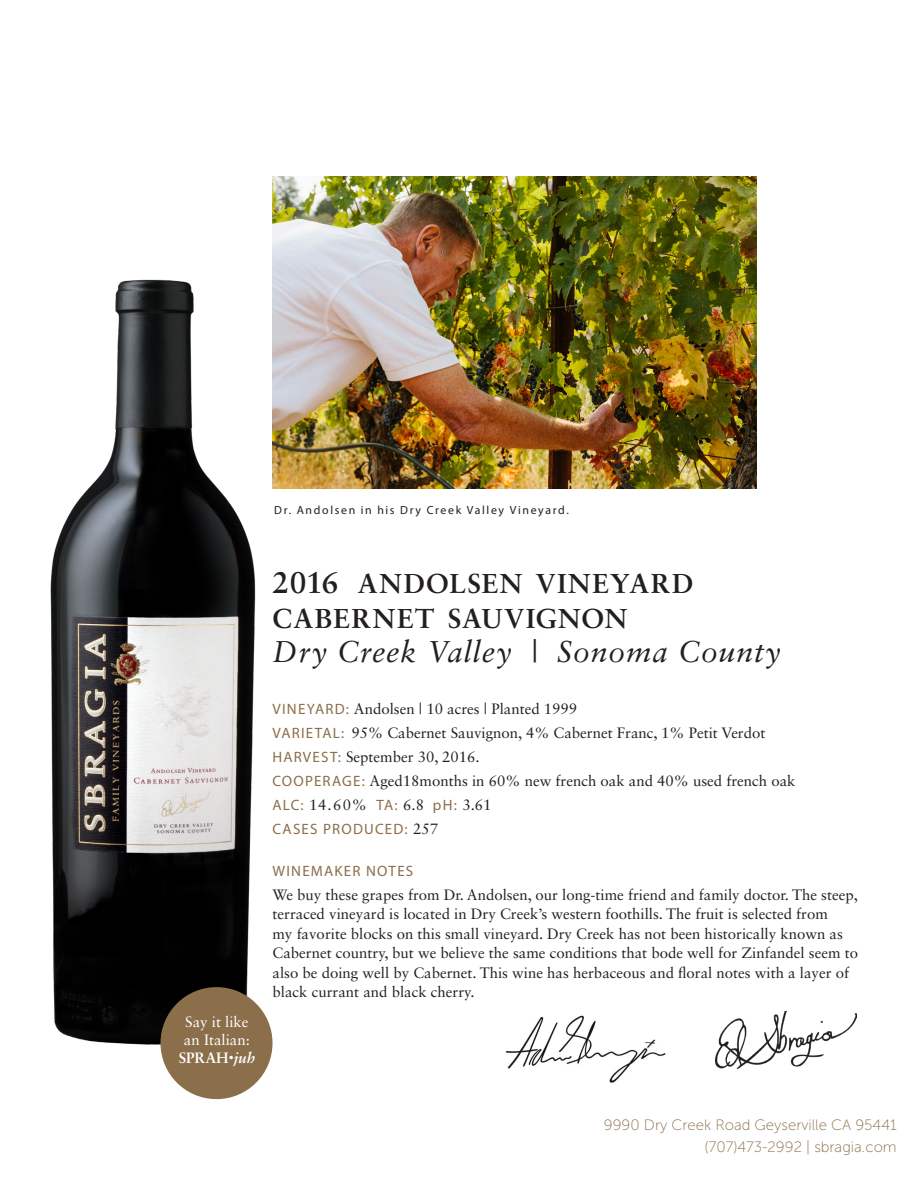
<style>
.page{position:relative;width:918px;height:1188px;background:#fff}
.page>*{position:absolute;margin:0;border:0;box-sizing:border-box;transform-origin:0 0}
.t1{font:italic 30px "Sabon LT Std";letter-spacing:.035em;color:#231f20}
.t2{font:700 27.3px "Sabon LT Std";letter-spacing:.045em;color:#231f20}
.t3{font:15px/19.5px "Sabon LT Std";color:#231f20}
.t4{font:15px "Museo Sans 100";color:#8b6e4a}
.t5{font:15px "Myriad Pro";letter-spacing:.08em;color:#8b6e4a}
.t6{font:15px/18px "Sabon LT Std";color:#fff}
.t7{font:700 15px "Sabon LT Std";color:#fff}
.t8{font:11.85px "Myriad Pro";letter-spacing:.135em;color:#231f20}
.s1{font-size:10.05px}
.s2{font-style:italic}
.s3{font-size:30px}
.s4{font-family:"Myriad Pro";color:#8b6e4a}
.s5{font-family:"Sabon LT Std";color:#231f20}
</style>
<div class="page">
<img style="left:50px;top:238px;width:223px;height:862px">
<img style="left:273px;top:176px;width:484px;height:313px">
<img style="left:716px;top:1011px;width:140px;height:57px">
<div style="left:161px;top:987px;width:112px;height:112px;background:#8b6e4a;border-radius:50%"></div>
<img style="left:505px;top:1015px;width:161px;height:68px">
<p class="t8" style="left:274px;top:503px;width:296px">Dr. Andolsen in his Dry Creek Valley Vineyard.</p>
<p class="t6" style="left:184px;top:1012px;width:67px">Say it like an Italian:</p>
<p class="t7" style="left:179px;top:1048px;width:78px">SPRAH<span class="s1">•</span><span class="s2">juh</span></p>
<p class="t2" style="left:273px;top:567px;width:422px"><span class="s3">2016</span> ANDOLSEN VINEYARD</p>
<p class="t2" style="left:273px;top:602px;width:356px">CABERNET SAUVIGNON</p>
<p class="t1" style="left:273px;top:635px;width:510px">Dry Creek Valley | Sonoma County</p>
<p class="t3" style="left:273px;top:699px;width:306px"><span class="s4">VINEYARD:</span> Andolsen | 10 acres | Planted 1999</p>
<p class="t3" style="left:273px;top:723px;width:494px"><span class="s4">VARIETAL:</span> 95% Cabernet Sauvignon, 4% Cabernet Franc, 1% Petit Verdot</p>
<p class="t3" style="left:273px;top:747px;width:209px"><span class="s4">HARVEST:</span> September 30, 2016.</p>
<p class="t3" style="left:273px;top:771px;width:525px"><span class="s4">COOPERAGE:</span> Aged18months in 60% new french oak and 40% used french oak</p>
<p class="t3" style="left:273px;top:795px;width:221px"><span class="s4">ALC:</span> 14.60% <span class="s4">TA:</span> 6.8 <span class="s4">pH:</span> 3.61</p>
<p class="t5" style="left:273px;top:819px;width:167px">CASES PRODUCED: <span class="s5">257</span></p>
<p class="t5" style="left:273px;top:861px;width:142px">WINEMAKER NOTES</p>
<p class="t3" style="left:273px;top:885px;width:587px">We buy these grapes from Dr. Andolsen, our long-time friend and family doctor. The steep, terraced vineyard is located in Dry Creek’s western foothills. The fruit is selected from<br>my favorite blocks on this small vineyard. Dry Creek has not been historically known as Cabernet country, but we believe the same conditions that bode well for Zinfandel seem to also be doing well by Cabernet. This wine has herbaceous and floral notes with a layer of black currant and black cherry.</p>
<p class="t4" style="left:604px;top:1117px;width:294px">9990 Dry Creek Road Geyserville CA 95441</p>
<p class="t4" style="left:705px;top:1139px;width:194px">(707)473-2992 | sbragia.com</p>
</div>
